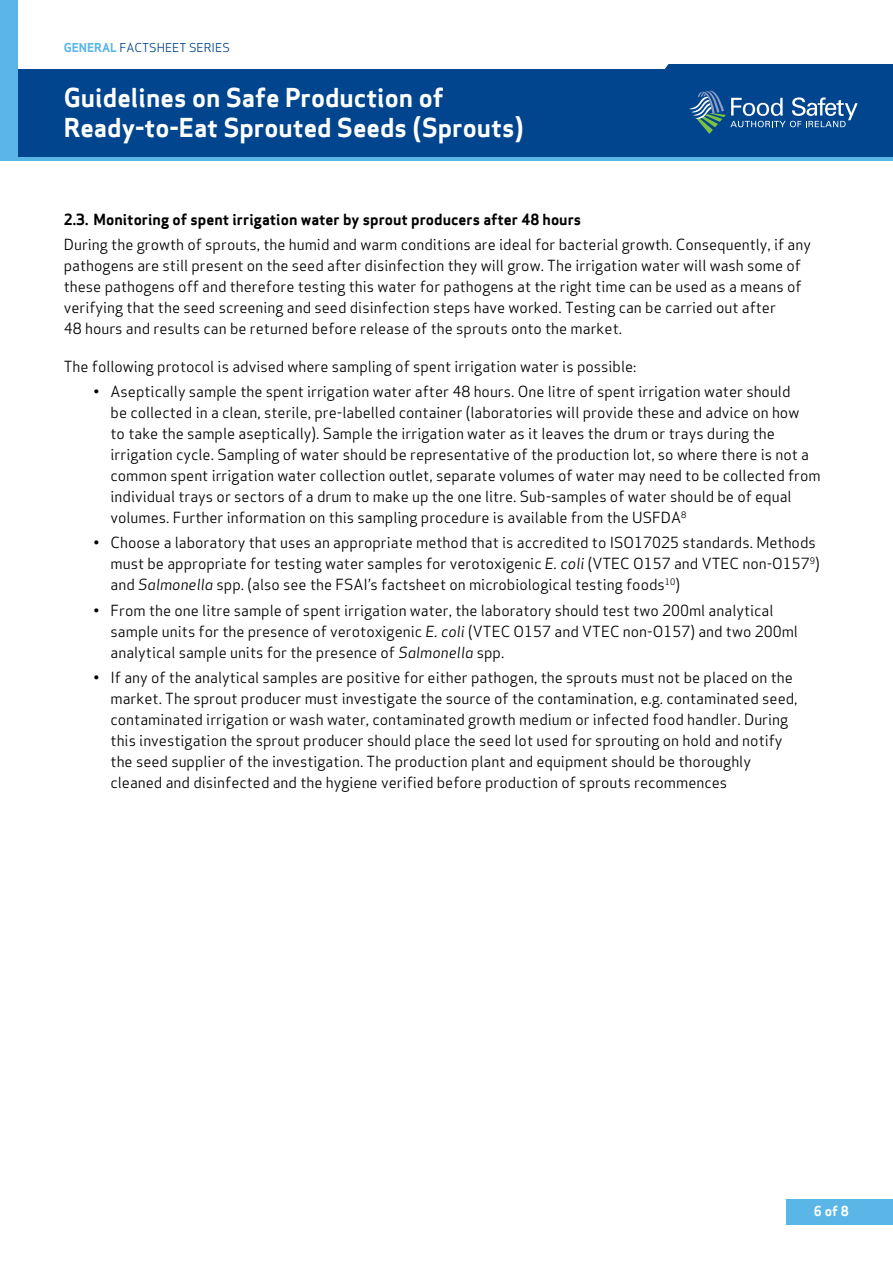
<style>
.page{position:relative;width:893px;height:1263px;background:#fff}
.page>*{position:absolute;margin:0;border:0;box-sizing:border-box;transform-origin:0 0}
.t1{font:25.5px/30px "Apex Sans Bold T";color:#fff}
.t2{font:15px/21px "Apex Sans Book T";color:#000}
.t3{font:15px "Apex Sans Bold T";color:#000}
.t4{font:13.5px "Apex Sans Bold T";color:#fff}
.t5{font:12px "Apex Sans Book T";color:#00458d}
.s1{font-family:"Apex Sans Bold T";color:#59b6e7}
.s2{font-family:"Apex Sans Book Italic T"}
</style>
<div class="page">
<div style="left:787px;top:1199px;width:106px;height:26px;background:#59b6e7"></div>
<div style="left:0;top:70px;width:893px;height:87px;background:#00458d"></div>
<svg style="left:599px;top:64px;width:294px;height:70px"></svg>
<hr style="left:0;top:157px;width:893px;height:3px;background:#59b6e7">
<div style="left:0;top:0;width:17px;height:158px;background:#59b6e7"></div>
<p class="t5" style="left:64px;top:40px;width:168px"><span class="s1">GENERAL</span> FACTSHEET SERIES</p>
<h1 class="t1" style="left:64px;top:83px;width:462px">Guidelines on Safe Production of<br>Ready-to-Eat Sprouted Seeds (Sprouts)</h1>
<p class="t3" style="left:64px;top:209px;width:519px">2.3. Monitoring of spent irrigation water by sprout producers after 48 hours</p>
<p class="t2" style="left:64px;top:234px;width:749px">During the growth of sprouts, the humid and warm conditions are ideal for bacterial growth. Consequently, if any pathogens are still present on the seed after disinfection they will grow. The irrigation water will wash some of these pathogens off and therefore testing this water for pathogens at the right time can be used as a means of verifying that the seed screening and seed disinfection steps have worked. Testing can be carried out after<br>48 hours and results can be returned before release of the sprouts onto the market.</p>
<p class="t2" style="left:64px;top:356px;width:574px">The following protocol is advised where sampling of spent irrigation water is possible:</p>
<p class="t2" style="left:111px;top:381px;width:712px;text-indent:-17px">• Aseptically sample the spent irrigation water after 48 hours. One litre of spent irrigation water should<br>be collected in a clean, sterile, pre-labelled container (laboratories will provide these and advice on how<br>to take the sample aseptically). Sample the irrigation water as it leaves the drum or trays during the irrigation cycle. Sampling of water should be representative of the production lot, so where there is not a common spent irrigation water collection outlet, separate volumes of water may need to be collected from individual trays or sectors of a drum to make up the one litre. Sub-samples of water should be of equal volumes. Further information on this sampling procedure is available from the USFDA<sup>8</sup></p>
<p class="t2" style="left:111px;top:532px;width:711px;text-indent:-17px">• Choose a laboratory that uses an appropriate method that is accredited to ISO17025 standards. Methods must be appropriate for testing water samples for verotoxigenic <span class="s2">E. coli</span> (VTEC O157 and VTEC non-O157<sup>9</sup>) and <span class="s2">Salmonella</span> spp. (also see the FSAI’s factsheet on microbiological testing foods<sup>10</sup>)</p>
<p class="t2" style="left:111px;top:599px;width:689px;text-indent:-17px">• From the one litre sample of spent irrigation water, the laboratory should test two 200ml analytical sample units for the presence of verotoxigenic <span class="s2">E. coli</span> (VTEC O157 and VTEC non-O157) and two 200ml analytical sample units for the presence of <span class="s2">Salmonella</span> spp.</p>
<p class="t2" style="left:111px;top:667px;width:688px;text-indent:-17px">• If any of the analytical samples are positive for either pathogen, the sprouts must not be placed on the market. The sprout producer must investigate the source of the contamination, e.g. contaminated seed, contaminated irrigation or wash water, contaminated growth medium or infected food handler. During this investigation the sprout producer should place the seed lot used for sprouting on hold and notify the seed supplier of the investigation. The production plant and equipment should be thoroughly cleaned and disinfected and the hygiene verified before production of sprouts recommences</p>
<p class="t4" style="left:814px;top:1202px;width:37px">6 of 8</p>
</div>
